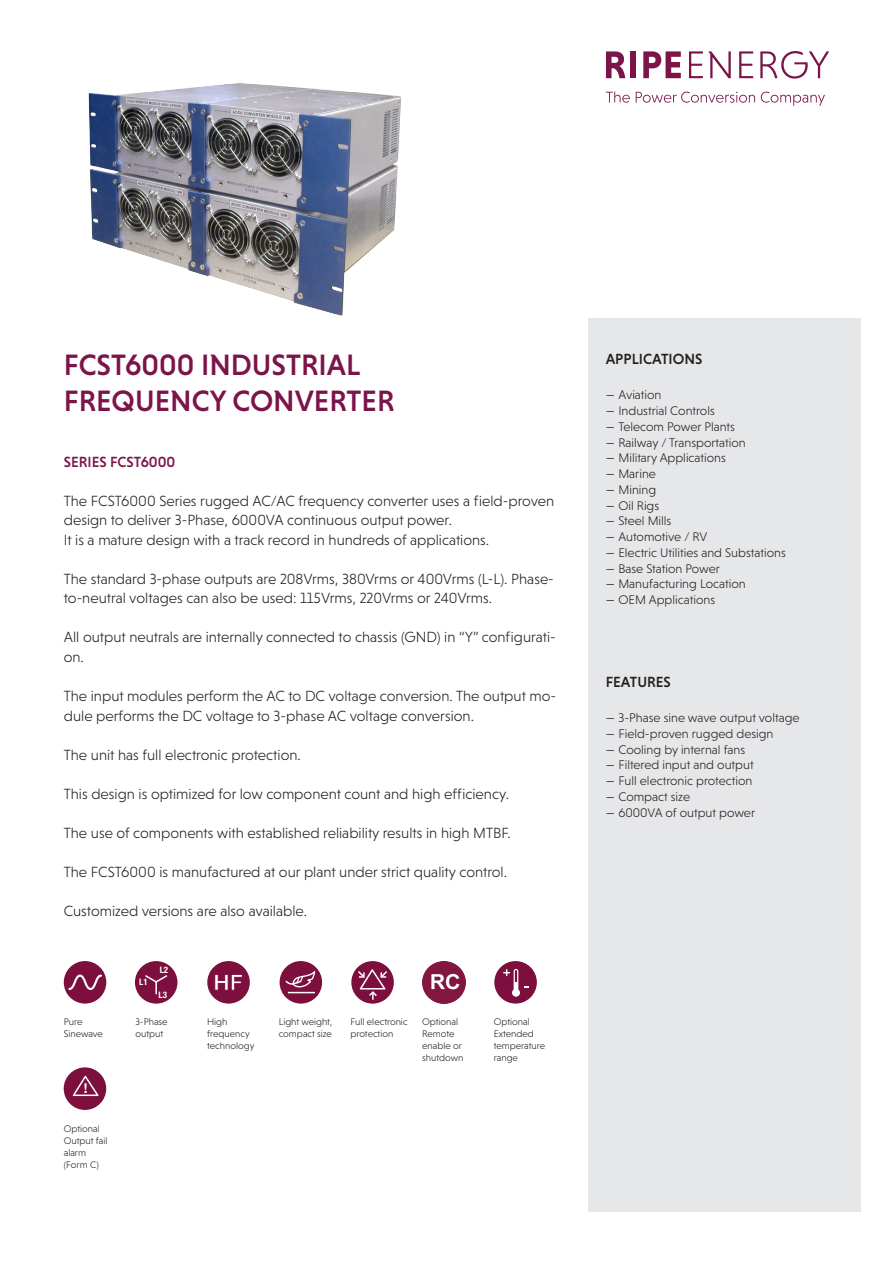
<style>
.page{position:relative;width:893px;height:1263px;background:#fff}
.page>*{position:absolute;margin:0;border:0;box-sizing:border-box;transform-origin:0 0}
.t1{font:500 30px "Niveau Grotesk";color:#7b1549}
.t2{font:300 15px/19.5px "Niveau Grotesk";color:#231f20}
.t3{font:500 15px "Niveau Grotesk";color:#231f20}
.t4{font:500 15px "Niveau Grotesk";color:#7b1549}
.t5{font:700 13.5px "Helvetica Neue";color:#fff}
.t6{font:300 12.75px "Niveau Grotesk";color:#231f20}
.t7{font:300 9.75px/12px "Niveau Grotesk";color:#231f20}
.t8{font:700 condensed 9px "Helvetica Neue";color:#fff}
</style>
<div class="page">
<div style="left:588px;top:319px;width:273px;height:893px;background:#e6e7e9"></div>
<svg style="left:606px;top:51px;width:19px;height:27px"></svg>
<div style="left:631px;top:51px;width:5px;height:27px;background:#7b1549"></div>
<svg style="left:643px;top:51px;width:38px;height:27px"></svg>
<svg style="left:689px;top:51px;width:42px;height:27px"></svg>
<svg style="left:739px;top:51px;width:14px;height:27px"></svg>
<svg style="left:760px;top:51px;width:69px;height:28px"></svg>
<svg style="left:606px;top:92px;width:24px;height:11px"></svg>
<svg style="left:636px;top:92px;width:119px;height:11px"></svg>
<svg style="left:761px;top:92px;width:64px;height:14px"></svg>
<img style="left:88px;top:83px;width:313px;height:233px">
<div style="left:64px;top:961px;width:42px;height:42px;background:#7d0f3f;border-radius:50%"></div>
<svg style="left:68px;top:974px;width:34px;height:16px"></svg>
<div style="left:135px;top:961px;width:42px;height:42px;background:#7d0f3f;border-radius:50%"></div>
<svg style="left:145px;top:975px;width:23px;height:20px"></svg>
<div style="left:207px;top:961px;width:43px;height:42px;background:#7d0f3f;border-radius:50%"></div>
<svg style="left:214px;top:974px;width:28px;height:17px"></svg>
<div style="left:280px;top:961px;width:42px;height:42px;background:#7d0f3f;border-radius:50%"></div>
<svg style="left:285px;top:971px;width:30px;height:22px"></svg>
<div style="left:494px;top:961px;width:43px;height:42px;background:#7d0f3f;border-radius:50%"></div>
<svg style="left:503px;top:969px;width:26px;height:28px"></svg>
<img style="left:423px;top:961px;width:42px;height:42px">
<div style="left:351px;top:961px;width:43px;height:42px;background:#7d0f3f;border-radius:50%"></div>
<svg style="left:358px;top:969px;width:29px;height:31px"></svg>
<div style="left:64px;top:1067px;width:42px;height:43px;background:#7d0f3f;border-radius:50%"></div>
<svg style="left:73px;top:1076px;width:26px;height:20px"></svg>
<p class="t1" style="left:64px;top:348px;width:298px">FCST6000 INDUSTRIAL</p>
<p class="t1" style="left:64px;top:384px;width:332px">FREQUENCY CONVERTER</p>
<p class="t4" style="left:64px;top:453px;width:113px">SERIES FCST6000</p>
<p class="t2" style="left:64px;top:491px;width:492px">The FCST6000 Series rugged AC/AC frequency converter uses a field-proven design to deliver 3-Phase, 6000VA continuous output power.</p>
<p class="t2" style="left:64px;top:530px;width:427px">It is a mature design with a track record in hundreds of applications.</p>
<p class="t2" style="left:64px;top:569px;width:492px">The standard 3-phase outputs are 208Vrms, 380Vrms or 400Vrms (L-L). Phase&shy;to-neutral voltages can also be used: 115Vrms, 220Vrms or 240Vrms.</p>
<p class="t2" style="left:64px;top:628px;width:494px">All output neutrals are internally connected to chassis (GND) in “Y” configurati&shy;on.</p>
<p class="t2" style="left:64px;top:686px;width:494px">The input modules perform the AC to DC voltage conversion. The output mo&shy;dule performs the DC voltage to 3-phase AC voltage conversion.</p>
<p class="t2" style="left:64px;top:745px;width:239px">The unit has full electronic protection.</p>
<p class="t2" style="left:64px;top:784px;width:447px">This design is optimized for low component count and high efficiency.</p>
<p class="t2" style="left:64px;top:823px;width:449px">The use of components with established reliability results in high MTBF.</p>
<p class="t2" style="left:64px;top:862px;width:445px">The FCST6000 is manufactured at our plant under strict quality control.</p>
<p class="t2" style="left:64px;top:901px;width:245px">Customized versions are also available.</p>
<p class="t7" style="left:64px;top:1016px;width:20px">Pure</p>
<p class="t7" style="left:64px;top:1028px;width:41px">Sinewave</p>
<p class="t5" style="left:84px;top:1077px;width:5px">!</p>
<p class="t7" style="left:64px;top:1122px;width:45px">Optional<br>Output fail alarm</p>
<p class="t7" style="left:64px;top:1158px;width:36px">(Form C)</p>
<p class="t8" style="left:139px;top:975px;width:10px">L1</p>
<p class="t8" style="left:160px;top:963px;width:10px">L2</p>
<p class="t8" style="left:159px;top:987px;width:10px">L3</p>
<p class="t7" style="left:135px;top:1016px;width:34px">3-Phase</p>
<p class="t7" style="left:135px;top:1028px;width:29px">output</p>
<p class="t7" style="left:207px;top:1016px;width:22px">High</p>
<p class="t7" style="left:207px;top:1028px;width:49px">frequency technology</p>
<p class="t7" style="left:279px;top:1016px;width:55px">Light weight, compact size</p>
<p class="t7" style="left:350px;top:1016px;width:59px">Full electronic protection</p>
<p class="t7" style="left:422px;top:1016px;width:38px">Optional</p>
<p class="t7" style="left:422px;top:1028px;width:41px">Remote enable or</p>
<p class="t7" style="left:422px;top:1052px;width:43px">shutdown</p>
<p class="t7" style="left:494px;top:1016px;width:53px">Optional<br>Extended temperature range</p>
<p class="t3" style="left:606px;top:350px;width:98px">APPLICATIONS</p>
<p class="t6" style="left:606px;top:388px;width:57px">— Aviation</p>
<p class="t6" style="left:606px;top:404px;width:111px">— Industrial Controls</p>
<p class="t6" style="left:606px;top:419px;width:131px">— Telecom Power Plants</p>
<p class="t6" style="left:606px;top:435px;width:142px">— Railway / Transportation</p>
<p class="t6" style="left:606px;top:451px;width:122px">— Military Applications</p>
<p class="t6" style="left:606px;top:467px;width:52px">— Marine</p>
<p class="t6" style="left:606px;top:482px;width:52px">— Mining</p>
<p class="t6" style="left:606px;top:498px;width:55px">— Oil Rigs</p>
<p class="t6" style="left:606px;top:514px;width:67px">— Steel Mills</p>
<p class="t6" style="left:606px;top:530px;width:103px">— Automotive / RV</p>
<p class="t6" style="left:606px;top:545px;width:182px">— Electric Utilities and Substations</p>
<p class="t6" style="left:606px;top:561px;width:116px">— Base Station Power</p>
<p class="t6" style="left:606px;top:577px;width:141px">— Manufacturing Location</p>
<p class="t6" style="left:606px;top:593px;width:111px">— OEM Applications</p>
<p class="t3" style="left:606px;top:673px;width:67px">FEATURES</p>
<p class="t6" style="left:606px;top:710px;width:195px">— 3-Phase sine wave output voltage</p>
<p class="t6" style="left:606px;top:726px;width:169px">— Field-proven rugged design</p>
<p class="t6" style="left:606px;top:742px;width:141px">— Cooling by internal fans</p>
<p class="t6" style="left:606px;top:758px;width:150px">— Filtered input and output</p>
<p class="t6" style="left:606px;top:773px;width:148px">— Full electronic protection</p>
<p class="t6" style="left:606px;top:789px;width:86px">— Compact size</p>
<p class="t6" style="left:606px;top:805px;width:151px">— 6000VA of output power</p>
</div>
